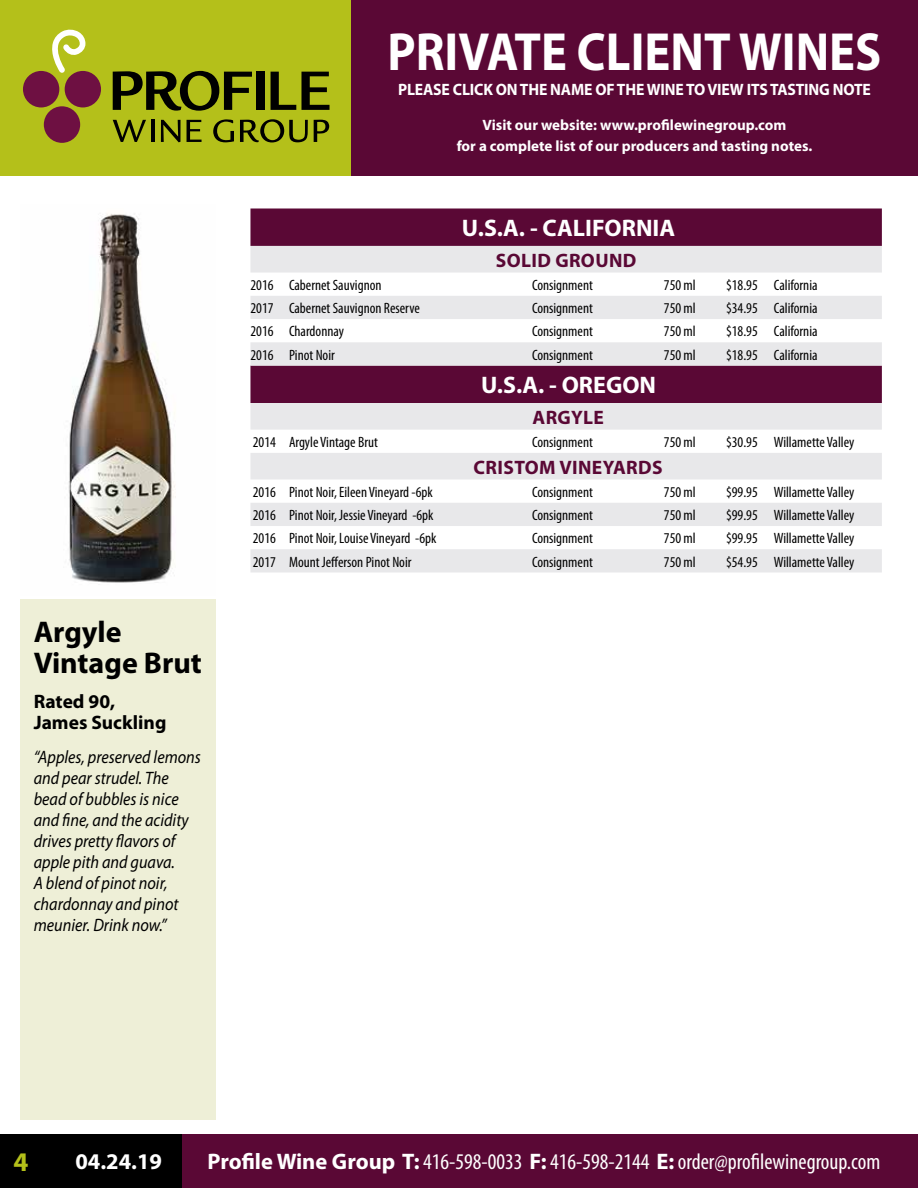
<style>
.page{position:relative;width:918px;height:1188px;background:#fff}
.page>*{position:absolute;margin:0;border:0;box-sizing:border-box;transform-origin:0 0}
.t1{font:700 54px "Myriad Pro";color:#fff;scale:.9 1}
.t2{font:700 30px/31.5px "Myriad Pro";color:#000}
.t3{font:700 27px "Myriad Pro";color:#b4c01a}
.t4{font:700 24px "Myriad Pro";color:#fff}
.t5{font:condensed 22.5px "Myriad Pro";color:#fff}
.t6{font:700 22.5px "Myriad Pro";color:#fff}
.t7{font:700 19.5px "Myriad Pro";letter-spacing:.02em;color:#5a0835}
.t8{font:700 19.5px/21px "Myriad Pro";color:#000}
.t9{font:italic 18px/21px "Myriad Pro";color:#000;scale:.9 1}
.t10{font:700 16.5px "Myriad Pro";letter-spacing:-.01em;color:#fff;scale:.95 1}
.t11{font:condensed 15px "Myriad Pro";color:#000}
.t12{font:700 15px/21px "Myriad Pro";color:#fff;text-align:center}
.s1{font-weight:700;font-stretch:normal}
</style>
<div class="page">
<div style="left:0;top:0;width:351px;height:176px;background:#b4c01a"></div>
<div style="left:178px;top:1134px;width:740px;height:54px;background:#5a0835"></div>
<div style="left:351px;top:0;width:567px;height:176px;background:#5a0835"></div>
<div style="left:0;top:1134px;width:181px;height:54px;background:#000"></div>
<img style="left:68px;top:213px;width:108px;height:370px">
<div style="left:20px;top:599px;width:196px;height:521px;background:#eeefd7"></div>
<svg style="left:113px;top:71px;width:139px;height:40px"></svg>
<div style="left:257px;top:72px;width:8px;height:38px;background:#000"></div>
<svg style="left:271px;top:72px;width:59px;height:38px"></svg>
<svg style="left:113px;top:120px;width:33px;height:22px"></svg>
<hr style="left:151px;top:120px;width:3px;height:22px;background:#000">
<svg style="left:161px;top:120px;width:20px;height:22px"></svg>
<svg style="left:187px;top:120px;width:15px;height:22px"></svg>
<svg style="left:213px;top:119px;width:21px;height:23px"></svg>
<svg style="left:240px;top:119px;width:68px;height:23px"></svg>
<svg style="left:314px;top:120px;width:15px;height:22px"></svg>
<div style="left:44px;top:106px;width:36px;height:37px;background:#6e1042;border-radius:50%"></div>
<div style="left:23px;top:71px;width:36px;height:36px;background:#6e1042;border-radius:50%"></div>
<div style="left:65px;top:71px;width:36px;height:36px;background:#6e1042;border-radius:50%"></div>
<svg style="left:52px;top:30px;width:33px;height:43px"></svg>
<div style="left:250px;top:208px;width:632px;height:38px;background:#5a0835"></div>
<svg style="left:250px;top:246px;width:632px;height:327px;fill:#e8e8ea"></svg>
<h1 class="t1" style="left:388px;top:17px;width:550px">PRIVATE CLIENT WINES</h1>
<p class="t10" style="left:398px;top:79px;width:499px">PLEASE CLICK ON THE NAME OF THE WINE TO VIEW ITS TASTING NOTE</p>
<p class="t12" style="left:457px;top:114px;width:357px">Visit our website: www.profilewinegroup.com<br>for a complete list of our producers and tasting notes.</p>
<h3 class="t4" style="left:462px;top:212px;width:215px">U.S.A. - CALIFORNIA</h3>
<h3 class="t7" style="left:496px;top:247px;width:142px">SOLID GROUND</h3>
<h2 class="t2" style="left:34px;top:615px;width:170px">Argyle<br>Vintage Brut</h2>
<h3 class="t8" style="left:34px;top:690px;width:134px">Rated 90,<br>James Suckling</h3>
<p class="t9" style="left:34px;top:746px;width:187px">“Apples, preserved lemons and pear strudel. The bead of bubbles is nice and fine, and the acidity drives pretty flavors of apple pith and guava.<br>A blend of pinot noir, chardonnay and pinot meunier. Drink now.”</p>
<p class="t11" style="left:250px;top:276px;width:133px">2016 Cabernet Sauvignon</p>
<p class="t11" style="left:532px;top:276px;width:62px">Consignment</p>
<p class="t11" style="left:664px;top:276px;width:33px">750 ml</p>
<p class="t11" style="left:726px;top:276px;width:93px">$18.95 California</p>
<p class="t11" style="left:250px;top:299px;width:171px">2017 Cabernet Sauvignon Reserve</p>
<p class="t11" style="left:532px;top:299px;width:62px">Consignment</p>
<p class="t11" style="left:664px;top:299px;width:33px">750 ml</p>
<p class="t11" style="left:726px;top:299px;width:93px">$34.95 California</p>
<p class="t11" style="left:250px;top:322px;width:95px">2016 Chardonnay</p>
<p class="t11" style="left:532px;top:322px;width:62px">Consignment</p>
<p class="t11" style="left:664px;top:322px;width:33px">750 ml</p>
<p class="t11" style="left:726px;top:322px;width:93px">$18.95 California</p>
<p class="t11" style="left:250px;top:346px;width:86px">2016 Pinot Noir</p>
<p class="t11" style="left:532px;top:346px;width:62px">Consignment</p>
<p class="t11" style="left:664px;top:346px;width:33px">750 ml</p>
<p class="t11" style="left:726px;top:346px;width:93px">$18.95 California</p>
<h3 class="t4" style="left:481px;top:370px;width:177px">U.S.A. - OREGON</h3>
<h3 class="t7" style="left:532px;top:404px;width:73px">ARGYLE</h3>
<p class="t11" style="left:253px;top:433px;width:127px">2014 Argyle Vintage Brut</p>
<p class="t11" style="left:532px;top:433px;width:62px">Consignment</p>
<p class="t11" style="left:664px;top:433px;width:33px">750 ml</p>
<p class="t11" style="left:726px;top:433px;width:130px">$30.95 Willamette Valley</p>
<h3 class="t7" style="left:474px;top:454px;width:191px">CRISTOM VINEYARDS</h3>
<p class="t11" style="left:253px;top:483px;width:181px">2016 Pinot Noir, Eileen Vineyard -6pk</p>
<p class="t11" style="left:532px;top:483px;width:62px">Consignment</p>
<p class="t11" style="left:664px;top:483px;width:33px">750 ml</p>
<p class="t11" style="left:726px;top:483px;width:130px">$99.95 Willamette Valley</p>
<p class="t11" style="left:253px;top:506px;width:182px">2016 Pinot Noir, Jessie Vineyard -6pk</p>
<p class="t11" style="left:532px;top:506px;width:62px">Consignment</p>
<p class="t11" style="left:664px;top:506px;width:33px">750 ml</p>
<p class="t11" style="left:726px;top:506px;width:130px">$99.95 Willamette Valley</p>
<p class="t11" style="left:253px;top:529px;width:185px">2016 Pinot Noir, Louise Vineyard -6pk</p>
<p class="t11" style="left:532px;top:529px;width:62px">Consignment</p>
<p class="t11" style="left:664px;top:529px;width:33px">750 ml</p>
<p class="t11" style="left:726px;top:529px;width:130px">$99.95 Willamette Valley</p>
<p class="t11" style="left:253px;top:552px;width:160px">2017 Mount Jefferson Pinot Noir</p>
<p class="t11" style="left:532px;top:552px;width:62px">Consignment</p>
<p class="t11" style="left:664px;top:552px;width:33px">750 ml</p>
<p class="t11" style="left:726px;top:552px;width:130px">$54.95 Willamette Valley</p>
<h3 class="t3" style="left:14px;top:1144px;width:16px">4</h3>
<h3 class="t5" style="left:208px;top:1148px;width:674px"><span class="s1">Profile Wine Group T:</span> 416-598-0033 <span class="s1">F:</span> 416-598-2144 <span class="s1">E:</span> order@profilewinegroup.com</h3>
<h3 class="t6" style="left:75px;top:1147px;width:88px">04.24.19</h3>
</div>
